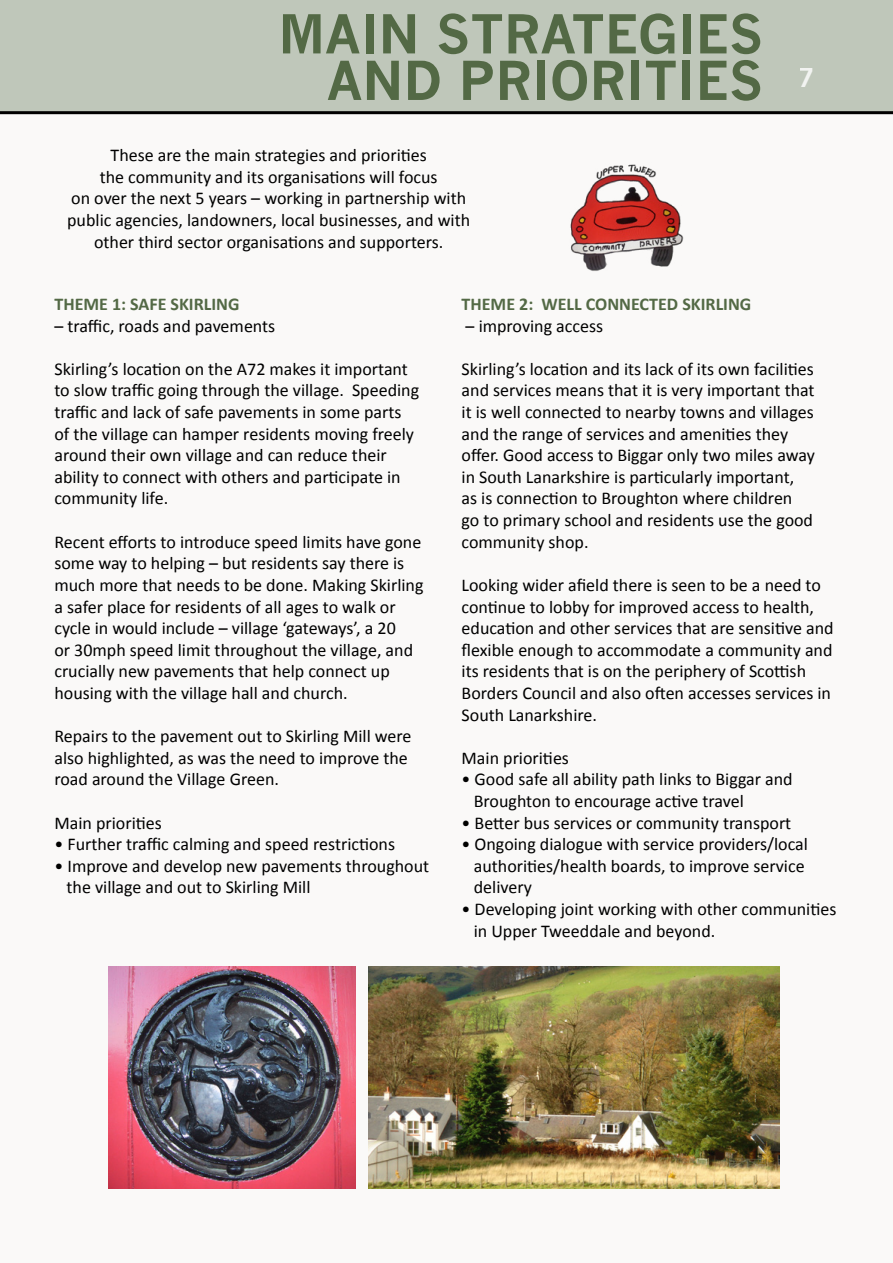
<style>
.page{position:relative;width:893px;height:1263px;background:#fff}
.page>*{position:absolute;margin:0;border:0;box-sizing:border-box;transform-origin:0 0}
.t1{font:700 52.5px/46.5px "News Gothic";color:#536945}
.t2{font:18px/21.6px "Calibri";color:#000}
.t3{font:700 18px "Calibri";color:#536945}
</style>
<div class="page">
<div style="left:0;top:0;width:893px;height:113px;background:#bfc7ba"></div>
<div style="left:0;top:113px;width:893px;height:1150px;background:#faf9f8"></div>
<hr style="left:0;top:111px;width:893px;height:3px;background:#000">
<img style="left:570px;top:164px;width:114px;height:107px">
<img style="left:369px;top:966px;width:410px;height:223px">
<img style="left:108px;top:966px;width:247px;height:223px">
<h1 class="t1" style="left:327px;top:10px;width:489px;text-indent:-48px">MAIN STRATEGIES<br>AND PRIORITIES <sup>7</sup></h1>
<p class="t2" style="left:67px;top:145px;width:404px;text-align:center">These are the main strategies and priorities<br>the community and its organisations will focus<br>on over the next 5 years – working in partnership with public agencies, landowners, local businesses, and with other third sector organisations and supporters.</p>
<p class="t3" style="left:54px;top:293px;width:187px">THEME 1: SAFE SKIRLING</p>
<p class="t2" style="left:54px;top:315px;width:222px">– traffic, roads and pavements</p>
<p class="t2" style="left:54px;top:358px;width:366px">Skirling’s location on the A72 makes it important to slow traffic going through the village. Speeding traffic and lack of safe pavements in some parts of the village can hamper residents moving freely around their own village and can reduce their ability to connect with others and participate in community life.</p>
<p class="t2" style="left:54px;top:531px;width:371px">Recent efforts to introduce speed limits have gone some way to helping – but residents say there is much more that needs to be done. Making Skirling a safer place for residents of all ages to walk or cycle in would include – village ‘gateways’, a 20<br>or 30mph speed limit throughout the village, and crucially new pavements that help connect up housing with the village hall and church.</p>
<p class="t2" style="left:54px;top:725px;width:359px">Repairs to the pavement out to Skirling Mill were also highlighted, as was the need to improve the road around the Village Green.</p>
<p class="t2" style="left:54px;top:812px;width:109px">Main priorities</p>
<p class="t2" style="left:54px;top:833px;width:342px">• Further traffic calming and speed restrictions</p>
<p class="t2" style="left:67px;top:855px;width:364px;text-indent:-12px">• Improve and develop new pavements throughout the village and out to Skirling Mill</p>
<p class="t3" style="left:462px;top:293px;width:291px">THEME 2: WELL CONNECTED SKIRLING</p>
<p class="t2" style="left:466px;top:315px;width:139px">– improving access</p>
<p class="t2" style="left:462px;top:358px;width:355px">Skirling’s location and its lack of its own facilities and services means that it is very important that it is well connected to nearby towns and villages and the range of services and amenities they offer. Good access to Biggar only two miles away in South Lanarkshire is particularly important,<br>as is connection to Broughton where children<br>go to primary school and residents use the good community shop.</p>
<p class="t2" style="left:462px;top:574px;width:373px">Looking wider afield there is seen to be a need to continue to lobby for improved access to health, education and other services that are sensitive and flexible enough to accommodate a community and its residents that is on the periphery of Scottish Borders Council and also often accesses services in South Lanarkshire.</p>
<p class="t2" style="left:462px;top:747px;width:109px">Main priorities</p>
<p class="t2" style="left:474px;top:769px;width:320px;text-indent:-12px">• Good safe all ability path links to Biggar and<br>Broughton to encourage active travel</p>
<p class="t2" style="left:462px;top:812px;width:331px">• Better bus services or community transport</p>
<p class="t2" style="left:474px;top:833px;width:336px;text-indent:-12px">• Ongoing dialogue with service providers/local authorities/health boards, to improve service delivery</p>
<p class="t2" style="left:474px;top:898px;width:364px;text-indent:-12px">• Developing joint working with other communities in Upper Tweeddale and beyond.</p>
</div>
